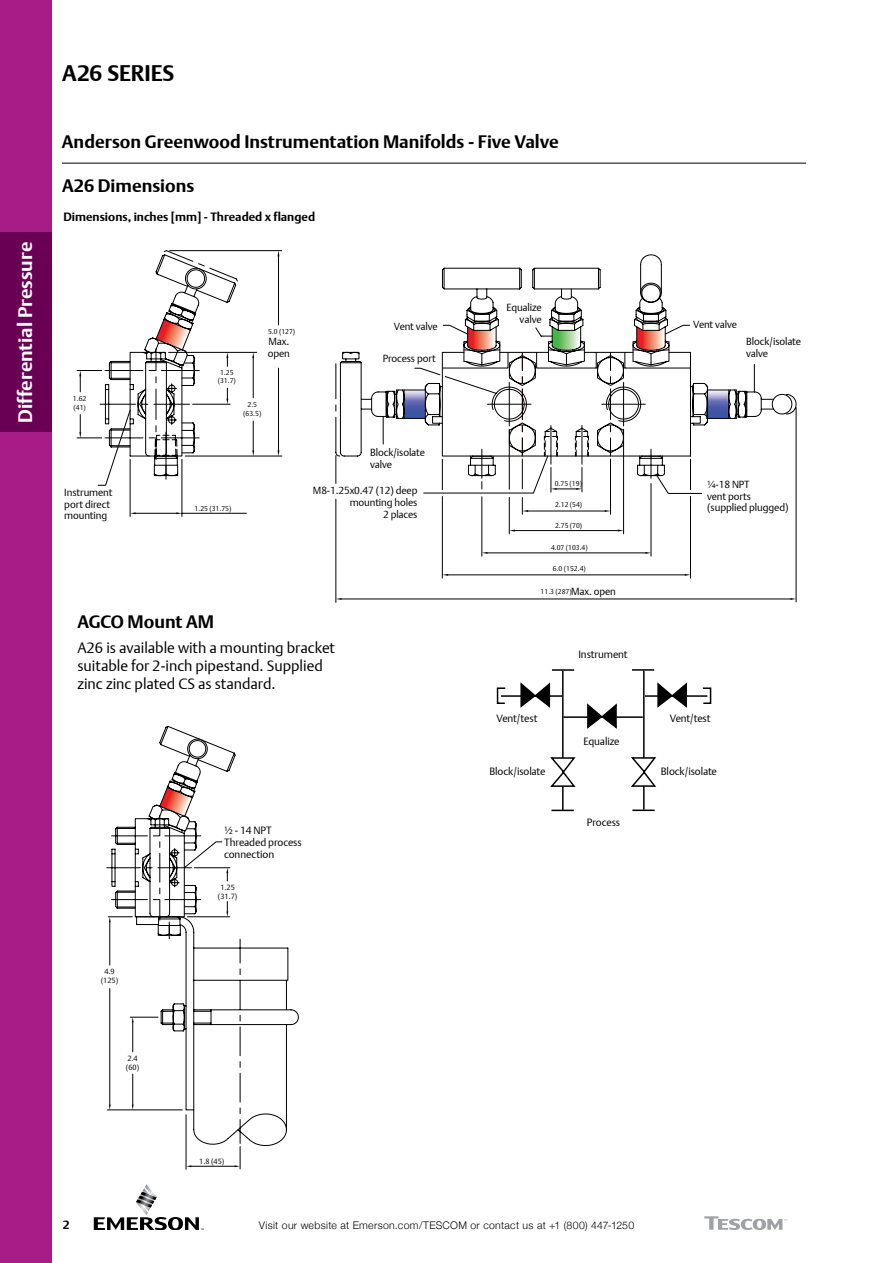
<style>
.page{position:relative;width:893px;height:1263px;background:#fff}
.page>*{position:absolute;margin:0;border:0;box-sizing:border-box;transform-origin:0 0}
.t1{font:700 22.5px "DTL Argo T";color:#000}
.t2{font:700 19.5px "DTL Argo T";color:#fff}
.t3{font:700 18px "DTL Argo T";color:#000}
.t4{font:15px/18px "DTL Argo T Light";color:#000}
.t5{font:700 12px "DTL Argo T";color:#000}
.t6{font:10.5px/12px "DTL Argo T Light";letter-spacing:-.01em;color:#000}
.t7{font:300 10.5px "Helvetica Neue";letter-spacing:.03em;color:#000}
.t8{font:10.2px/11.7px "DTL Argo T Light";letter-spacing:-.01em;color:#000}
.t9{font:7.5px/9px "DTL Argo T Light";color:#010101;text-align:center}
.t10{font:6.9px/8.2px "DTL Argo T Light";color:#010101;text-align:center}
</style>
<div class="page">
<div style="left:0;top:0;width:51px;height:1263px;background:#a81c88"></div>
<svg style="left:94px;top:1184px;width:110px;height:46px"></svg>
<hr style="left:62px;top:163px;width:744px;height:1px;background:#000">
<svg style="left:704px;top:1216px;width:83px;height:14px"></svg>
<div style="left:0;top:233px;width:51px;height:199px;background:#6a0054"></div>
<svg style="left:442px;top:254px;width:248px;height:71px"></svg>
<svg style="left:442px;top:298px;width:227px;height:27px"></svg>
<hr style="left:130px;top:459px;width:1px;height:57px;background:#000">
<hr style="left:182px;top:459px;width:1px;height:57px;background:#000">
<hr style="left:136px;top:513px;width:40px;height:1px;background:#000">
<hr style="left:182px;top:513px;width:64px;height:1px;background:#000">
<svg style="left:155px;top:250px;width:127px;height:75px"></svg>
<svg style="left:335px;top:391px;width:461px;height:212px"></svg>
<svg style="left:336px;top:598px;width:6px;height:2px"></svg>
<svg style="left:790px;top:598px;width:6px;height:2px"></svg>
<hr style="left:509px;top:497px;width:1px;height:37px;background:#000">
<hr style="left:623px;top:429px;width:1px;height:105px;background:#000">
<hr style="left:515px;top:530px;width:103px;height:1px;background:#000">
<hr style="left:482px;top:497px;width:1px;height:59px;background:#000">
<hr style="left:651px;top:483px;width:1px;height:73px;background:#000">
<hr style="left:488px;top:553px;width:157px;height:1px;background:#000">
<svg style="left:482px;top:552px;width:6px;height:2px"></svg>
<svg style="left:645px;top:552px;width:6px;height:2px"></svg>
<hr style="left:442px;top:496px;width:1px;height:82px;background:#000">
<hr style="left:690px;top:496px;width:1px;height:82px;background:#000">
<hr style="left:448px;top:575px;width:237px;height:1px;background:#000">
<svg style="left:442px;top:574px;width:6px;height:2px"></svg>
<svg style="left:77px;top:325px;width:678px;height:169px"></svg>
<svg style="left:79px;top:432px;width:2px;height:6px"></svg>
<svg style="left:79px;top:370px;width:2px;height:6px"></svg>
<svg style="left:423px;top:390px;width:242px;height:124px"></svg>
<svg style="left:496px;top:669px;width:216px;height:143px"></svg>
<svg style="left:107px;top:726px;width:191px;height:443px"></svg>
<h2 class="t2" style="left:14px;top:423px;width:183px;rotate:-90deg">Differential Pressure</h2>
<h1 class="t1" style="left:62px;top:60px;width:114px">A26 SERIES</h1>
<h3 class="t3" style="left:62px;top:131px;width:498px">Anderson Greenwood Instrumentation Manifolds - Five Valve</h3>
<h3 class="t3" style="left:62px;top:175px;width:134px">A26 Dimensions</h3>
<p class="t5" style="left:63px;top:210px;width:253px">Dimensions, inches [mm] - Threaded x flanged</p>
<p class="t10" style="left:268px;top:327px;width:29px">5.0 (127)</p>
<p class="t10" style="left:73px;top:395px;width:15px;text-align:left">1.62 (41)</p>
<p class="t10" style="left:218px;top:368px;width:20px">1.25 (31.7)</p>
<p class="t8" style="left:268px;top:336px;width:24px">Max. open</p>
<p class="t10" style="left:243px;top:401px;width:20px">2.5 (63.5)</p>
<p class="t8" style="left:394px;top:320px;width:45px">Vent valve</p>
<p class="t8" style="left:383px;top:353px;width:55px">Process port</p>
<p class="t8" style="left:370px;top:447px;width:56px">Block/isolate valve</p>
<p class="t8" style="left:64px;top:486px;width:50px">Instrument port direct mounting</p>
<p class="t8" style="left:313px;top:485px;width:106px;text-align:right">M8-1.25x0.47 (12) deep mounting holes<br>2 places</p>
<p class="t10" style="left:195px;top:504px;width:38px">1.25 (31.75)</p>
<h3 class="t3" style="left:77px;top:611px;width:138px">AGCO Mount AM</h3>
<h3 class="t4" style="left:77px;top:638px;width:259px">A26 is available with a mounting bracket suitable for 2-inch pipestand. Supplied zinc zinc plated CS as standard.</h3>
<p class="t6" style="left:224px;top:824px;width:79px">½ - 14 NPT<br>Threaded process connection</p>
<p class="t9" style="left:101px;top:967px;width:19px">4.9 (125)</p>
<p class="t9" style="left:126px;top:1054px;width:15px;text-align:left">2.4 (60)</p>
<p class="t9" style="left:218px;top:882px;width:21px">1.25 (31.7)</p>
<p class="t8" style="left:506px;top:301px;width:37px;text-align:right">Equalize valve</p>
<p class="t10" style="left:555px;top:479px;width:29px">0.75 (19)</p>
<p class="t10" style="left:555px;top:500px;width:29px">2.12 (54)</p>
<p class="t10" style="left:555px;top:521px;width:29px">2.75 (70)</p>
<p class="t10" style="left:551px;top:544px;width:38px">4.07 (103.4)</p>
<p class="t10" style="left:553px;top:565px;width:34px">6.0 (152.4)</p>
<p class="t10" style="left:541px;top:587px;width:33px">11.3 (287)</p>
<p class="t8" style="left:571px;top:586px;width:46px">Max. open</p>
<p class="t6" style="left:578px;top:648px;width:51px">Instrument</p>
<p class="t8" style="left:693px;top:318px;width:45px">Vent valve</p>
<p class="t8" style="left:746px;top:335px;width:56px">Block/isolate valve</p>
<p class="t8" style="left:707px;top:478px;width:83px">¼-18 NPT<br>vent ports (supplied plugged)</p>
<p class="t6" style="left:497px;top:712px;width:42px">Vent/test</p>
<p class="t6" style="left:670px;top:712px;width:42px">Vent/test</p>
<p class="t6" style="left:583px;top:735px;width:37px">Equalize</p>
<p class="t6" style="left:489px;top:766px;width:58px">Block/isolate</p>
<p class="t6" style="left:661px;top:766px;width:58px">Block/isolate</p>
<p class="t6" style="left:587px;top:816px;width:35px">Process</p>
<p class="t5" style="left:63px;top:1217px;width:8px">2</p>
<p class="t9" style="left:199px;top:1157px;width:27px">1.8 (45)</p>
<p class="t7" style="left:259px;top:1217px;width:377px">Visit our website at Emerson.com/TESCOM or contact us at +1 (800) 447-1250</p>
</div>
